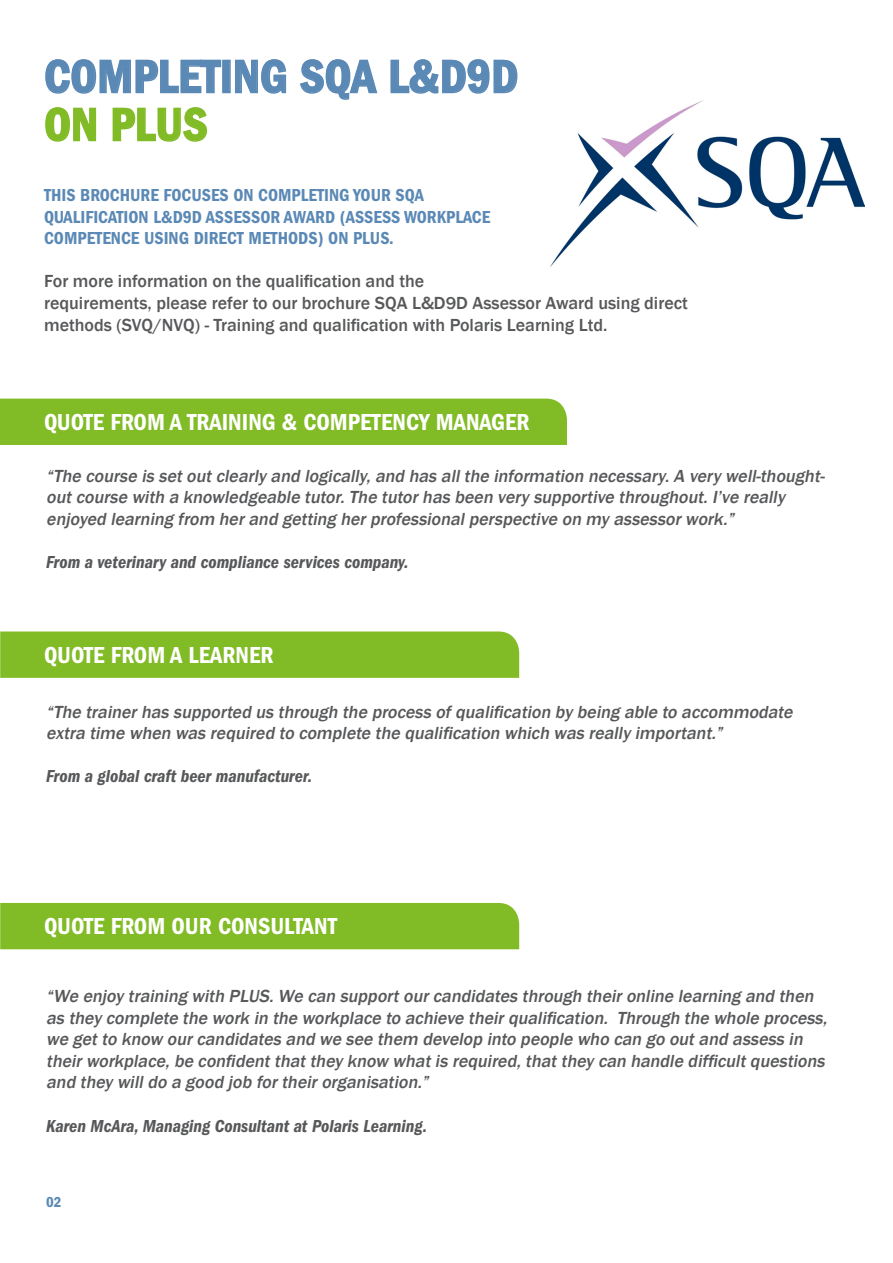
<style>
.page{position:relative;width:893px;height:1263px;background:#fff}
.page>*{position:absolute;margin:0;border:0;box-sizing:border-box;transform-origin:0 0}
.t1{font:48px/48px "ITC Franklin Gothic Std Dm Cd";color:#5b89b5}
.t2{font:24px "ITC Franklin Gothic Std Dm Cd";color:#fff}
.t3{font:italic 500 18px/21.6px "Franklin Gothic";color:#57585a}
.t4{font:500 18px/21.6px "Franklin Gothic";color:#57585a}
.t5{font:18px "ITC Franklin Gothic Std Dm Cd It";color:#57585a}
.t6{font:18px/21.6px "ITC Franklin Gothic Std Dm Cd";color:#5b89b5}
.t7{font:15px "ITC Franklin Gothic Std Dm Cd";color:#5b89b5}
.s1{color:#81bb26}
</style>
<div class="page">
<div style="left:0;top:399px;width:567px;height:46px;background:#81bb26"></div>
<img style="left:550px;top:100px;width:314px;height:167px">
<svg style="left:45px;top:59px;width:177px;height:35px"></svg>
<div style="left:222px;top:60px;width:9px;height:33px;border:2px solid #5b89b5"></div>
<svg style="left:235px;top:59px;width:52px;height:35px"></svg>
<svg style="left:300px;top:59px;width:78px;height:41px"></svg>
<svg style="left:390px;top:59px;width:128px;height:35px"></svg>
<svg style="left:45px;top:107px;width:52px;height:35px"></svg>
<svg style="left:112px;top:107px;width:96px;height:35px"></svg>
<div style="left:0;top:631px;width:519px;height:47px;background:#81bb26"></div>
<div style="left:0;top:903px;width:519px;height:46px;background:#81bb26"></div>
<p class="t1" style="left:44px;top:53px;width:476px">COMPLETING SQA L&amp;D9D<br><span class="s1">ON PLUS</span></p>
<p class="t6" style="left:44px;top:184px;width:448px">THIS BROCHURE FOCUSES ON COMPLETING YOUR SQA<br>QUALIFICATION L&amp;D9D ASSESSOR AWARD (ASSESS WORKPLACE<br>COMPETENCE USING DIRECT METHODS) ON PLUS.</p>
<p class="t4" style="left:44px;top:271px;width:645px">For more information on the qualification and the<br>requirements, please refer to our brochure SQA L&amp;D9D Assessor Award using direct methods (SVQ/NVQ) - Training and qualification with Polaris Learning Ltd.</p>
<p class="t2" style="left:44px;top:408px;width:487px">QUOTE FROM A TRAINING &amp; COMPETENCY MANAGER</p>
<p class="t3" style="left:46px;top:465px;width:783px">“The course is setoutclearly and logically,and has allthe information necessary.A very well-thought&shy;outcourse with a knowledgeable tutor.The tutorhas been very supportive throughout.I’ve really enjoyed learning from herand getting herprofessionalperspective on my assessorwork.”</p>
<p class="t5" style="left:46px;top:552px;width:364px">From a veterinary and compliance services company.</p>
<p class="t2" style="left:44px;top:641px;width:231px">QUOTE FROM A LEARNER</p>
<p class="t3" style="left:46px;top:701px;width:752px">“The trainerhas supported us through the process ofqualification by being able to accommodate extra time when was required to complete the qualification which was really important.”</p>
<p class="t5" style="left:46px;top:766px;width:268px">From a global craft beer manufacturer.</p>
<p class="t2" style="left:44px;top:913px;width:294px">QUOTE FROM OUR CONSULTANT</p>
<p class="t3" style="left:46px;top:985px;width:786px">“We enjoy training with PLUS.We can supportourcandidates through theironline learning and then as they complete the work in the workplace to achieve theirqualification. Through the whole process, we getto know ourcandidates and we see them develop into people who can go outand assess in theirworkplace,be confidentthatthey know whatis required,thatthey can handle difficultquestions and they willdo a good job fortheirorganisation.”</p>
<p class="t5" style="left:46px;top:1115px;width:383px">Karen McAra, Managing Consultant at Polaris Learning.</p>
<p class="t7" style="left:46px;top:1193px;width:17px">02</p>
</div>
